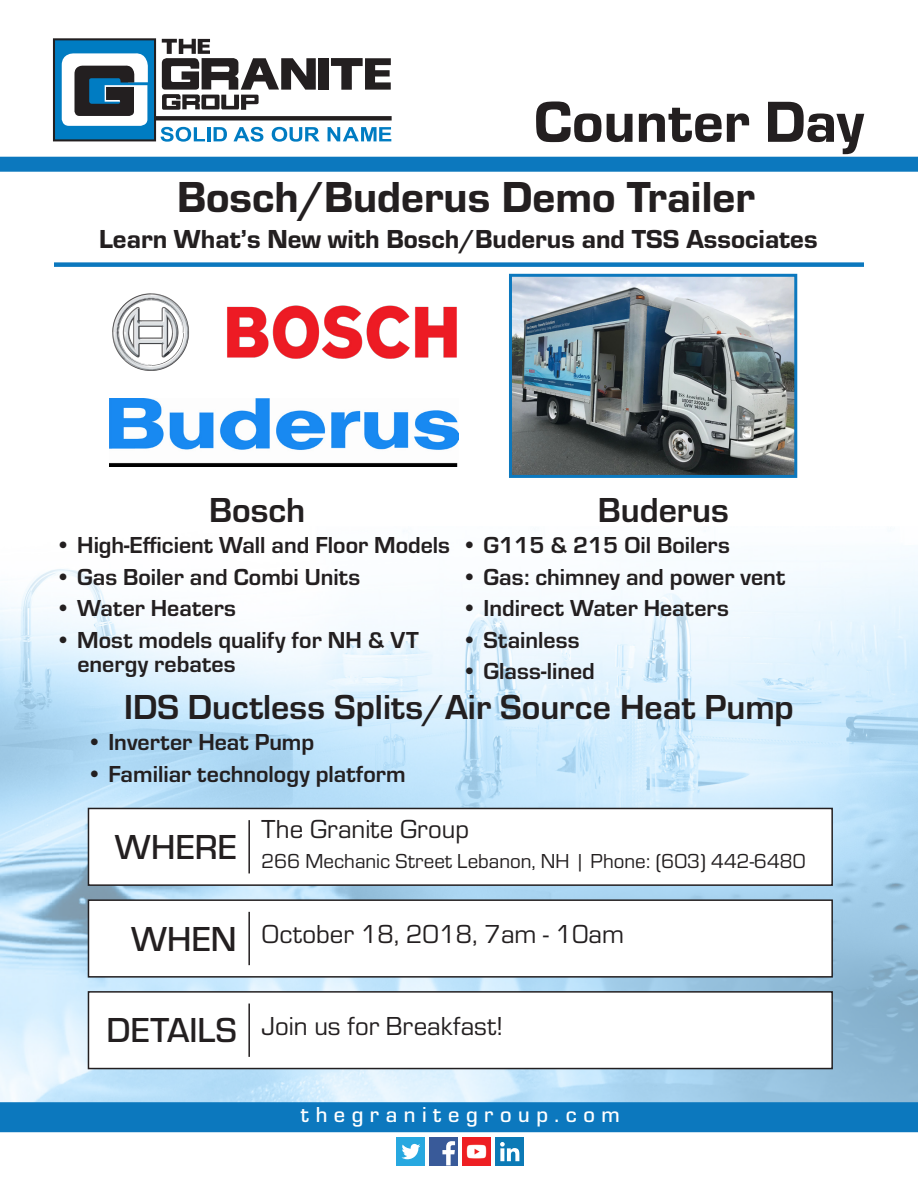
<style>
.page{position:relative;width:918px;height:1188px;background:#fff}
.page>*{position:absolute;margin:0;border:0;box-sizing:border-box;transform-origin:0 0}
.t1{font:60px "Eurostile Hea";color:#231f20}
.t2{font:45px "Eurostile Hea";color:#231f20}
.t3{font:700 36px "Eurostile";color:#231f20}
.t4{font:500 36px "Eurostile";color:#231f20}
.t5{font:27px "Eurostile";color:#231f20}
.t6{font:27px "Eurostile Hea";color:#231f20}
.t7{font:700 24px "Eurostile";color:#231f20}
.t8{font:500 22.5px "Eurostile";letter-spacing:.29em;color:#fff}
.t9{font:21px "Eurostile";color:#231f20}
</style>
<div class="page">
<div style="left:155px;top:116px;width:237px;height:5px;background:#231f20"></div>
<svg style="left:161px;top:127px;width:44px;height:15px"></svg>
<hr style="left:208px;top:127px;width:3px;height:14px;background:#007cc2">
<svg style="left:214px;top:127px;width:13px;height:14px"></svg>
<svg style="left:233px;top:127px;width:30px;height:15px"></svg>
<svg style="left:272px;top:127px;width:48px;height:15px"></svg>
<svg style="left:328px;top:127px;width:63px;height:14px"></svg>
<div style="left:54px;top:39px;width:101px;height:101px;background:#007cc2"></div>
<div style="left:53px;top:38px;width:103px;height:103px;border:2px solid #231f20"></div>
<svg style="left:62px;top:53px;width:86px;height:73px"></svg>
<div style="left:318px;top:58px;width:11px;height:32px;background:#231f20"></div>
<svg style="left:331px;top:58px;width:60px;height:32px"></svg>
<svg style="left:162px;top:39px;width:154px;height:71px"></svg>
<div style="left:0;top:157px;width:918px;height:15px;background:#0c78be"></div>
<img style="left:0;top:556px;width:918px;height:546px">
<div style="left:0;top:1102px;width:918px;height:30px;background:#0c78be"></div>
<img style="left:463px;top:1137px;width:28px;height:29px">
<div style="left:430px;top:1137px;width:28px;height:29px;background:#395a99"></div>
<svg style="left:442px;top:1141px;width:13px;height:24px"></svg>
<div style="left:496px;top:1137px;width:28px;height:29px;background:#0c7ab6"></div>
<svg style="left:500px;top:1142px;width:19px;height:19px"></svg>
<div style="left:397px;top:1137px;width:28px;height:29px;background:#27a8e0"></div>
<svg style="left:401px;top:1144px;width:19px;height:15px"></svg>
<div style="left:54px;top:262px;width:810px;height:5px;background:#0c78be"></div>
<div style="left:88px;top:808px;width:744px;height:77px;background:#fff"></div>
<div style="left:88px;top:808px;width:745px;height:78px;border:2px solid #231f20"></div>
<hr style="left:248px;top:820px;width:2px;height:53px;background:#231f20">
<div style="left:88px;top:900px;width:744px;height:77px;background:#fff"></div>
<div style="left:88px;top:899px;width:745px;height:79px;border:2px solid #231f20"></div>
<hr style="left:248px;top:912px;width:2px;height:53px;background:#231f20">
<div style="left:88px;top:992px;width:744px;height:77px;background:#fff"></div>
<div style="left:88px;top:991px;width:745px;height:78px;border:2px solid #231f20"></div>
<hr style="left:248px;top:1004px;width:2px;height:53px;background:#231f20">
<img style="left:513px;top:278px;width:280px;height:196px">
<div style="left:509px;top:274px;width:288px;height:204px;border:3px solid #0c78be"></div>
<img style="left:112px;top:293px;width:345px;height:78px">
<img style="left:109px;top:399px;width:350px;height:67px">
<p class="t1" style="left:534px;top:80px;width:331px">Counter Day</p>
<h2 class="t2" style="left:177px;top:165px;width:579px">Bosch/Buderus Demo Trailer</h2>
<p class="t6" style="left:99px;top:220px;width:720px">Learn What’s New with Bosch/Buderus and TSS Associates</p>
<p class="t3" style="left:209px;top:484px;width:98px">Bosch</p>
<p class="t7" style="left:55px;top:528px;width:396px">• High-Efficient Wall and Floor Models</p>
<p class="t7" style="left:55px;top:560px;width:307px">• Gas Boiler and Combi Units</p>
<p class="t7" style="left:55px;top:591px;width:182px">• Water Heaters</p>
<p class="t7" style="left:55px;top:623px;width:365px">• Most models qualify for NH &amp; VT</p>
<p class="t7" style="left:77px;top:647px;width:160px">energy rebates</p>
<p class="t3" style="left:598px;top:484px;width:133px">Buderus</p>
<p class="t7" style="left:462px;top:528px;width:270px">• G115 &amp; 215 Oil Boilers</p>
<p class="t7" style="left:462px;top:560px;width:325px">• Gas: chimney and power vent</p>
<p class="t7" style="left:462px;top:591px;width:269px">• Indirect Water Heaters</p>
<p class="t7" style="left:462px;top:623px;width:120px">• Stainless</p>
<p class="t7" style="left:462px;top:654px;width:135px">• Glass-lined</p>
<p class="t3" style="left:124px;top:681px;width:671px">IDS Ductless Splits/Air Source Heat Pump</p>
<p class="t7" style="left:86px;top:725px;width:229px">• Inverter Heat Pump</p>
<p class="t7" style="left:86px;top:756px;width:321px">• Familiar technology platform</p>
<p class="t4" style="left:115px;top:823px;width:123px">WHERE</p>
<p class="t5" style="left:262px;top:811px;width:209px">The Granite Group</p>
<p class="t9" style="left:262px;top:847px;width:546px">266 Mechanic Street Lebanon, NH | Phone: (603) 442-6480</p>
<p class="t4" style="left:131px;top:914px;width:107px">WHEN</p>
<p class="t5" style="left:262px;top:916px;width:364px">October 18, 2018, 7am - 10am</p>
<p class="t4" style="left:107px;top:1006px;width:132px">DETAILS</p>
<p class="t5" style="left:262px;top:1008px;width:243px">Join us for Breakfast!</p>
<p class="t8" style="left:301px;top:1099px;width:320px">thegranitegroup.com</p>
</div>
